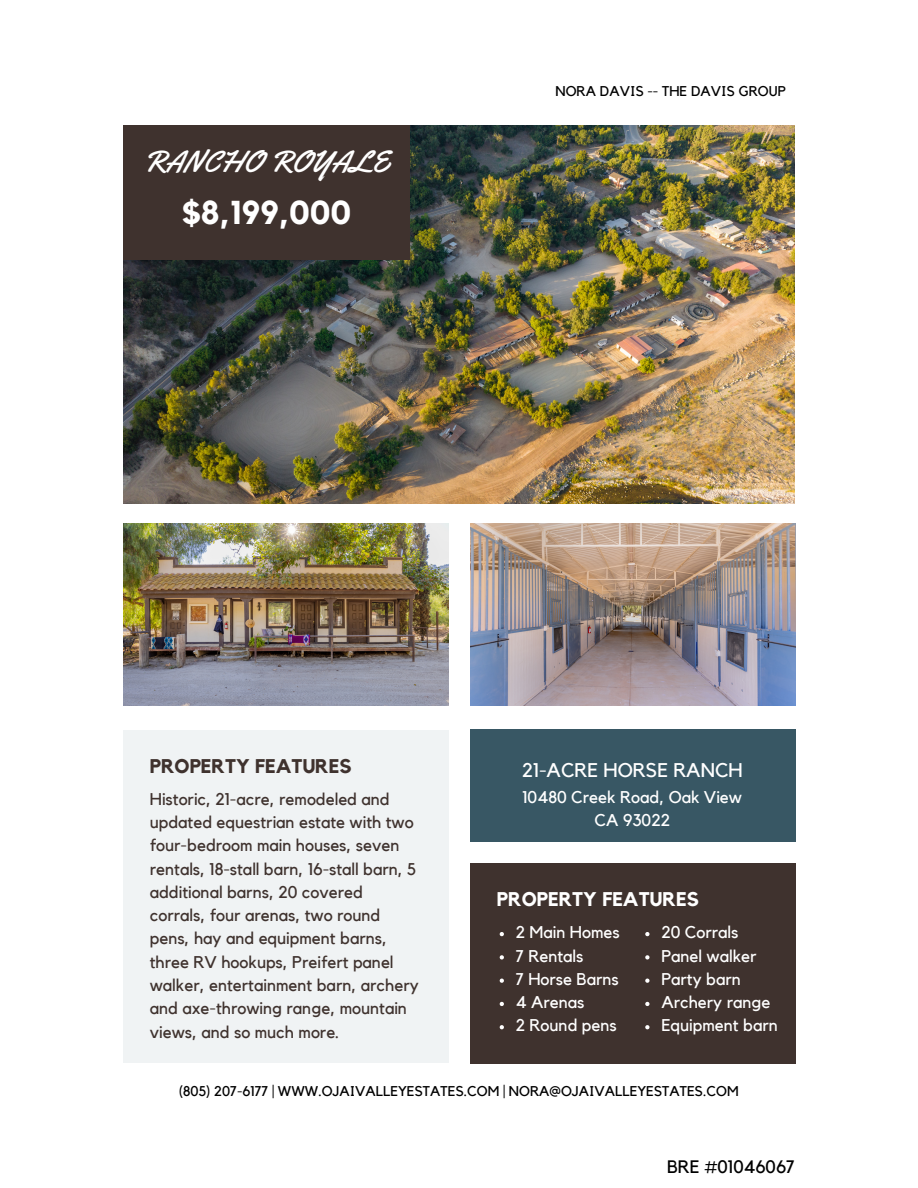
<style>
.page{position:relative;width:918px;height:1188px;background:#fff}
.page>*{position:absolute;margin:0;border:0;box-sizing:border-box;transform-origin:0 0}
.t1{font:700 33px "Kollektif";color:#fff}
.t2{font:30.6px "Yellowtail";color:#fff}
.t3{font:19.8px "Kollektif";color:#fff}
.t4{font:700 19.8px "Kollektif";color:#fff}
.t5{font:700 19.8px "Kollektif";color:#3f322e}
.t6{font:18px "Kollektif";color:#000}
.t7{font:16.95px/23.2px "Kollektif";color:#3f322e}
.t8{font:16.95px "Kollektif";color:#fff}
.t9{font:14.1px "Kollektif";color:#000}
</style>
<div class="page">
<img style="left:123px;top:125px;width:672px;height:378px">
<img style="left:123px;top:523px;width:325px;height:183px">
<div style="left:123px;top:730px;width:325px;height:333px;background:#f0f3f4"></div>
<div style="left:470px;top:863px;width:325px;height:201px;background:#3f322e"></div>
<div style="left:470px;top:730px;width:325px;height:112px;background:#385764"></div>
<div style="left:123px;top:125px;width:287px;height:135px;background:#3f322e"></div>
<img style="left:470px;top:523px;width:325px;height:183px">
<svg style="left:500px;top:932px;width:4px;height:4px"></svg>
<svg style="left:500px;top:955px;width:4px;height:5px"></svg>
<svg style="left:500px;top:979px;width:4px;height:4px"></svg>
<svg style="left:500px;top:1002px;width:4px;height:4px"></svg>
<svg style="left:500px;top:1025px;width:4px;height:4px"></svg>
<svg style="left:645px;top:932px;width:5px;height:4px"></svg>
<svg style="left:645px;top:955px;width:5px;height:5px"></svg>
<svg style="left:645px;top:979px;width:5px;height:4px"></svg>
<svg style="left:645px;top:1002px;width:5px;height:4px"></svg>
<svg style="left:645px;top:1025px;width:5px;height:4px"></svg>
<p class="t2" style="left:143px;top:143px;width:248px">RANCHO ROYALE</p>
<p class="t1" style="left:182px;top:198px;width:170px">$8,199,000</p>
<p class="t9" style="left:556px;top:85px;width:232px">NORA DAVIS -- THE DAVIS GROUP</p>
<p class="t5" style="left:150px;top:757px;width:203px">PROPERTY FEATURES</p>
<p class="t3" style="left:522px;top:761px;width:222px">21-ACRE HORSE RANCH</p>
<p class="t7" style="left:150px;top:788px;width:270px">Historic, 21-acre, remodeled and updated equestrian estate with two four-bedroom main houses, seven rentals, 18-stall barn, 16-stall barn, 5 additional barns, 20 covered corrals, four arenas, two round pens, hay and equipment barns, three RV hookups, Preifert panel walker, entertainment barn, archery and axe-throwing range, mountain views, and so much more.</p>
<p class="t8" style="left:523px;top:789px;width:221px">10480 Creek Road, Oak View</p>
<p class="t8" style="left:595px;top:812px;width:77px">CA 93022</p>
<p class="t4" style="left:497px;top:890px;width:203px">PROPERTY FEATURES</p>
<p class="t8" style="left:516px;top:925px;width:106px">2 Main Homes</p>
<p class="t8" style="left:516px;top:948px;width:69px">7 Rentals</p>
<p class="t8" style="left:516px;top:971px;width:105px">7 Horse Barns</p>
<p class="t8" style="left:516px;top:994px;width:70px">4 Arenas</p>
<p class="t8" style="left:516px;top:1018px;width:102px">2 Round pens</p>
<p class="t8" style="left:661px;top:925px;width:79px">20 Corrals</p>
<p class="t8" style="left:661px;top:948px;width:97px">Panel walker</p>
<p class="t8" style="left:661px;top:971px;width:81px">Party barn</p>
<p class="t8" style="left:661px;top:994px;width:111px">Archery range</p>
<p class="t8" style="left:661px;top:1018px;width:118px">Equipment barn</p>
<p class="t9" style="left:179px;top:1085px;width:561px">(805) 207-6177 | WWW.OJAIVALLEYESTATES.COM | NORA@OJAIVALLEYESTATES.COM</p>
<p class="t6" style="left:667px;top:1158px;width:129px">BRE #01046067</p>
</div>
